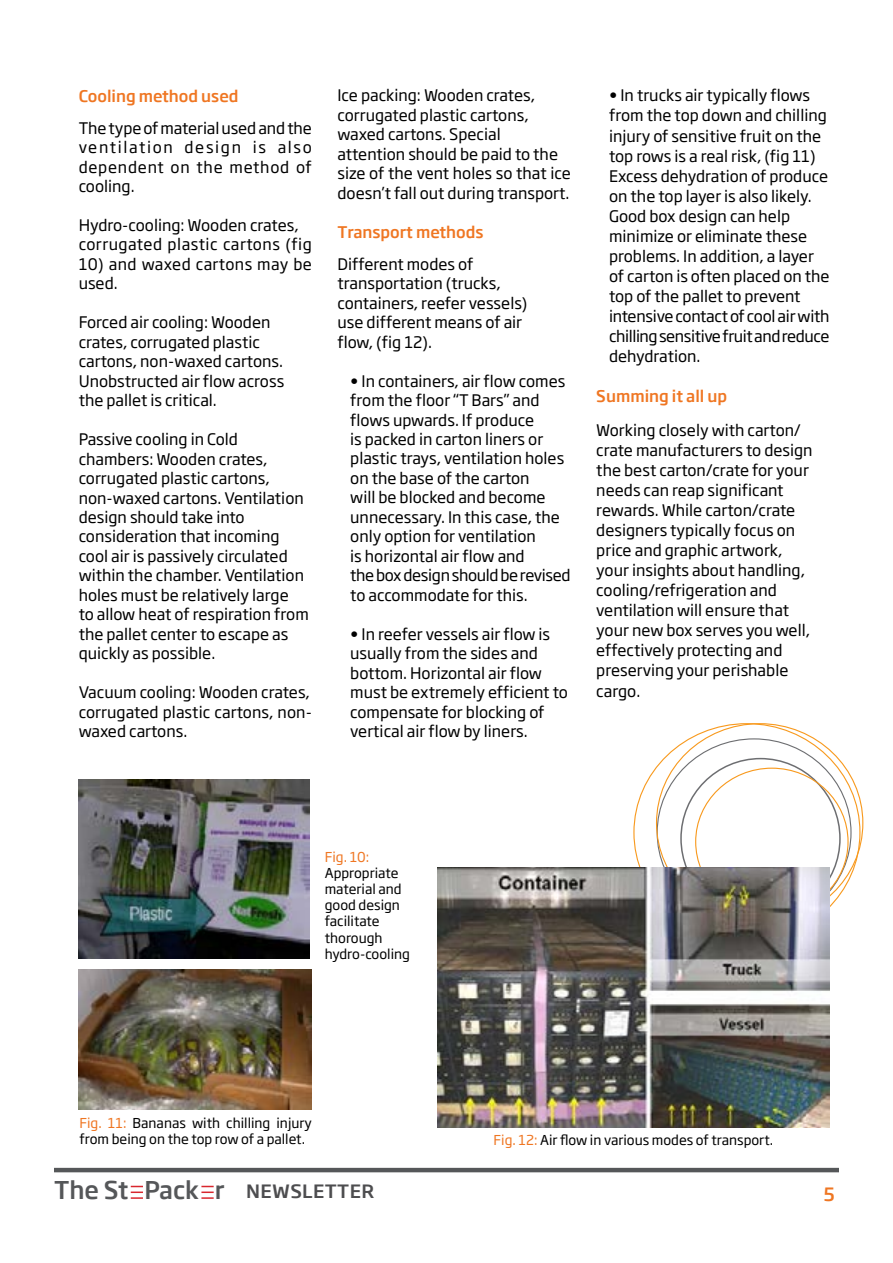
<style>
.page{position:relative;width:893px;height:1263px;background:#fff}
.page>*{position:absolute;margin:0;border:0;box-sizing:border-box;transform-origin:0 0}
.t1{font:500 24px "Soho Gothic Pro";color:#555759}
.t2{font:500 18px "Soho Gothic Pro";color:#ef7622}
.t3{font:15.75px/19.5px "Soho Gothic Pro";color:#000}
.t4{font:500 15.75px "Soho Gothic Pro";color:#ef7622}
.t5{font:15.75px/19.5px "Soho Gothic Pro";letter-spacing:.025em;color:#000}
.t6{font:13.5px/16.2px "Soho Gothic Pro";color:#000}
.t7{font:13.5px "Soho Gothic Std";color:#ef7622}
.s1{font-family:"Soho Gothic Std";color:#ef7622}
.s2{font-size:18px;color:#4d4d4f}
</style>
<div class="page">
<hr style="left:54px;top:1168px;width:785px;height:4px;background:#555759">
<svg style="left:131px;top:1186px;width:12px;height:13px"></svg>
<svg style="left:201px;top:1186px;width:13px;height:13px"></svg>
<img style="left:437px;top:867px;width:393px;height:261px">
<img style="left:79px;top:779px;width:231px;height:180px">
<img style="left:79px;top:969px;width:233px;height:141px">
<p class="t4" style="left:79px;top:83px;width:161px">Cooling method used</p>
<p class="t3" style="left:79px;top:117px;width:235px;text-align:justify">The type of material used and the ventilation design is also dependent on the method of cooling.</p>
<p class="t3" style="left:79px;top:215px;width:235px">Hydro-cooling: Wooden crates, corrugated plastic cartons (fig</p>
<p class="t5" style="left:79px;top:253px;width:235px">10) and waxed cartons may be used.</p>
<p class="t3" style="left:79px;top:312px;width:207px">Forced air cooling: Wooden crates, corrugated plastic cartons, non-waxed cartons.<br>Unobstructed air flow across the pallet is critical.</p>
<p class="t3" style="left:79px;top:429px;width:232px">Passive cooling in Cold chambers: Wooden crates, corrugated plastic cartons, non-waxed cartons. Ventilation design should take into consideration that incoming cool air is passively circulated within the chamber. Ventilation holes must be relatively large<br>to allow heat of respiration from the pallet center to escape as quickly as possible.</p>
<p class="t3" style="left:79px;top:682px;width:235px">Vacuum cooling: Wooden crates, corrugated plastic cartons, non&shy;waxed cartons.</p>
<p class="t3" style="left:337px;top:85px;width:235px">Ice packing: Wooden crates, corrugated plastic cartons, waxed cartons. Special attention should be paid to the size of the vent holes so that ice doesn’t fall out during transport.</p>
<p class="t4" style="left:337px;top:219px;width:147px">Transport methods</p>
<p class="t3" style="left:337px;top:253px;width:192px">Different modes of transportation (trucks, containers, reefer vessels) use different means of air flow, (fig 12).</p>
<p class="t3" style="left:350px;top:370px;width:222px">• In containers, air flow comes from the floor “T Bars” and flows upwards. If produce<br>is packed in carton liners or plastic trays, ventilation holes on the base of the carton<br>will be blocked and become unnecessary. In this case, the only option for ventilation<br>is horizontal air flow and<br>the box design should be revised to accommodate for this.</p>
<p class="t3" style="left:350px;top:623px;width:219px">• In reefer vessels air flow is usually from the sides and bottom. Horizontal air flow must be extremely efficient to compensate for blocking of vertical air flow by liners.</p>
<p class="t3" style="left:609px;top:85px;width:222px;line-height:20.1px">• In trucks air typically flows from the top down and chilling injury of sensitive fruit on the top rows is a real risk, (fig 11)<br>Excess dehydration of produce on the top layer is also likely.<br>Good box design can help minimize or eliminate these problems. In addition, a layer of carton is often placed on the top of the pallet to prevent intensive contact of cool air with chilling sensitive fruit and reduce dehydration.</p>
<p class="t4" style="left:596px;top:384px;width:132px">Summing it all up</p>
<p class="t3" style="left:596px;top:419px;width:218px;line-height:20.1px">Working closely with carton/ crate manufacturers to design the best carton/crate for your needs can reap significant rewards. While carton/crate designers typically focus on price and graphic artwork, your insights about handling, cooling/refrigeration and ventilation will ensure that your new box serves you well, effectively protecting and preserving your perishable cargo.</p>
<p class="t7" style="left:325px;top:848px;width:46px">Fig. 10:</p>
<p class="t6" style="left:325px;top:864px;width:87px">Appropriate material and good design facilitate thorough hydro-cooling</p>
<p class="t6" style="left:79px;top:1114px;width:234px"><span class="s1">Fig. 11:</span> Bananas with chilling injury from being on the top row of a pallet.</p>
<p class="t6" style="left:494px;top:1131px;width:281px"><span class="s1">Fig. 12:</span> Air flow in various modes of transport.</p>
<h1 class="t1" style="left:54px;top:1171px;width:322px">The St Pack r <span class="s2">NEWSLETTER</span></h1>
<p class="t2" style="left:824px;top:1180px;width:13px">5</p>
</div>
